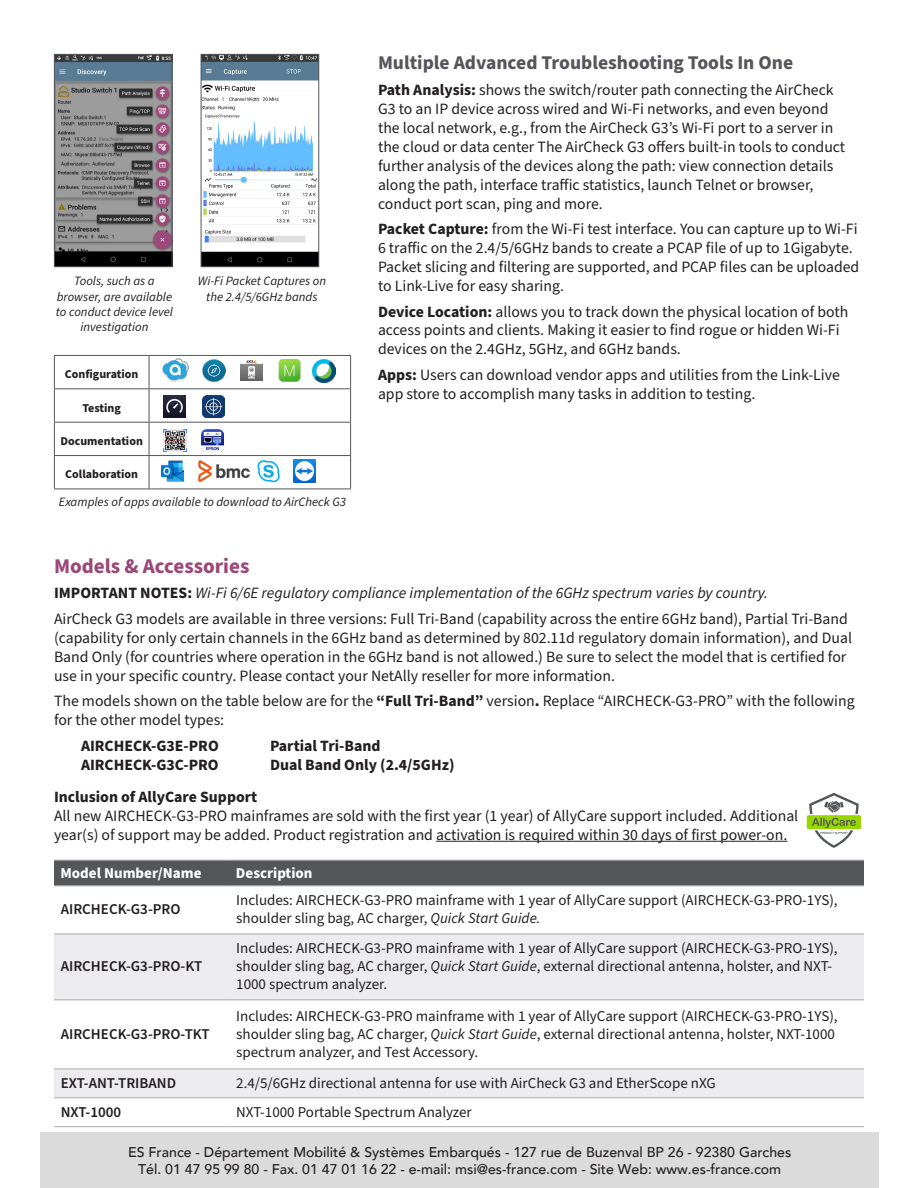
<style>
.page{position:relative;width:918px;height:1188px;background:#fff}
.page>*{position:absolute;margin:0;border:0;box-sizing:border-box;transform-origin:0 0}
.t1{font:700 21px "Source Sans Pro";color:#9a4878}
.t2{font:700 19.5px "Source Sans Pro";color:#54565a}
.t3{font:15.75px/18.9px "Source Sans Pro";color:#231f20}
.t4{font:italic 15.75px "Source Sans Pro";color:#231f20}
.t5{font:700 15.75px "Source Sans Pro";color:#231f20}
.t6{font:15px/18px "Source Sans Pro";color:#231f20}
.t7{font:600 15px "Source Sans Pro";color:#231f20}
.t8{font:700 15px "Source Sans Pro";color:#fff}
.t9{font:500 14.1px/17px "Avenir";color:#231f20;text-align:center}
.t10{font:italic 12.75px/15.3px "Source Sans Pro";color:#231f20;text-align:center}
.t11{font:700 12px "Source Sans Pro";color:#231f20}
.s1{font-weight:700}
.s2{font-weight:700;font-style:normal}
.s3{font-style:italic}
</style>
<div class="page">
<img style="left:313px;top:360px;width:22px;height:23px">
<hr style="left:54px;top:355px;width:95px;height:1px;background:#54565a">
<hr style="left:54px;top:356px;width:1px;height:32px;background:#54565a">
<hr style="left:149px;top:355px;width:202px;height:1px;background:#54565a">
<hr style="left:149px;top:356px;width:1px;height:32px;background:#54565a">
<hr style="left:350px;top:356px;width:1px;height:32px;background:#54565a">
<hr style="left:54px;top:388px;width:95px;height:1px;background:#54565a">
<hr style="left:54px;top:389px;width:1px;height:33px;background:#54565a">
<hr style="left:149px;top:388px;width:202px;height:1px;background:#54565a">
<hr style="left:149px;top:389px;width:1px;height:33px;background:#54565a">
<hr style="left:350px;top:389px;width:1px;height:33px;background:#54565a">
<hr style="left:54px;top:422px;width:95px;height:1px;background:#54565a">
<hr style="left:54px;top:423px;width:1px;height:32px;background:#54565a">
<hr style="left:149px;top:422px;width:202px;height:1px;background:#54565a">
<hr style="left:149px;top:423px;width:1px;height:32px;background:#54565a">
<hr style="left:350px;top:423px;width:1px;height:32px;background:#54565a">
<hr style="left:54px;top:455px;width:95px;height:1px;background:#54565a">
<hr style="left:54px;top:456px;width:1px;height:33px;background:#54565a">
<hr style="left:149px;top:455px;width:202px;height:1px;background:#54565a">
<hr style="left:149px;top:456px;width:1px;height:33px;background:#54565a">
<hr style="left:350px;top:456px;width:1px;height:33px;background:#54565a">
<hr style="left:54px;top:489px;width:95px;height:1px;background:#54565a">
<hr style="left:149px;top:489px;width:202px;height:1px;background:#54565a">
<img style="left:279px;top:359px;width:21px;height:22px">
<img style="left:162px;top:358px;width:27px;height:24px">
<img style="left:241px;top:360px;width:22px;height:21px">
<img style="left:202px;top:359px;width:23px;height:22px">
<img style="left:164px;top:396px;width:22px;height:22px">
<img style="left:202px;top:396px;width:22px;height:22px">
<img style="left:164px;top:430px;width:22px;height:22px">
<img style="left:202px;top:430px;width:22px;height:22px">
<img style="left:161px;top:460px;width:22px;height:22px">
<img style="left:199px;top:460px;width:50px;height:22px">
<img style="left:258px;top:460px;width:22px;height:22px">
<img style="left:293px;top:460px;width:23px;height:22px">
<hr style="left:436px;top:841px;width:351px;height:1px;background:#231f20">
<div style="left:54px;top:861px;width:810px;height:24px;background:#54565a"></div>
<svg style="left:54px;top:935px;width:810px;height:162px;fill:#ececee"></svg>
<svg style="left:54px;top:1098px;width:810px;height:1px"></svg>
<hr style="left:54px;top:860px;width:176px;height:1px;background:#a9aaac">
<hr style="left:230px;top:860px;width:634px;height:1px;background:#a9aaac">
<hr style="left:54px;top:885px;width:176px;height:1px;background:#a9aaac">
<hr style="left:230px;top:885px;width:634px;height:1px;background:#a9aaac">
<hr style="left:54px;top:934px;width:176px;height:1px;background:#a9aaac">
<hr style="left:230px;top:934px;width:634px;height:1px;background:#a9aaac">
<hr style="left:54px;top:999px;width:176px;height:1px;background:#a9aaac">
<hr style="left:230px;top:999px;width:634px;height:1px;background:#a9aaac">
<hr style="left:54px;top:1069px;width:176px;height:1px;background:#a9aaac">
<hr style="left:230px;top:1069px;width:634px;height:1px;background:#a9aaac">
<hr style="left:54px;top:1097px;width:176px;height:1px;background:#a9aaac">
<hr style="left:230px;top:1097px;width:634px;height:1px;background:#a9aaac">
<hr style="left:54px;top:1126px;width:176px;height:1px;background:#a9aaac">
<hr style="left:230px;top:1126px;width:634px;height:1px;background:#a9aaac">
<div style="left:807px;top:815px;width:54px;height:14px;background:#97d700;border-radius:2px"></div>
<svg style="left:809px;top:793px;width:50px;height:55px"></svg>
<img style="left:56px;top:56px;width:114px;height:209px">
<div style="left:54px;top:54px;width:118px;height:213px;border:1px solid #54565a"></div>
<img style="left:203px;top:56px;width:114px;height:209px">
<div style="left:201px;top:54px;width:118px;height:213px;border:1px solid #54565a"></div>
<div style="left:40px;top:1132px;width:839px;height:56px;background:#dbdbdb"></div>
<p class="t10" style="left:56px;top:274px;width:118px">Tools, such as a browser, are available to conduct device level investigation</p>
<p class="t10" style="left:198px;top:274px;width:130px">Wi-Fi Packet Captures on the 2.4/5/6GHz bands</p>
<p class="t11" style="left:65px;top:366px;width:75px">Configuration</p>
<p class="t11" style="left:82px;top:399px;width:40px">Testing</p>
<p class="t11" style="left:60px;top:433px;width:84px">Documentation</p>
<p class="t11" style="left:65px;top:466px;width:74px">Collaboration</p>
<p class="t10" style="left:59px;top:495px;width:289px">Examples of apps available to download to AirCheck G3</p>
<p class="t2" style="left:378px;top:50px;width:417px">Multiple Advanced Troubleshooting Tools In One</p>
<p class="t3" style="left:378px;top:81px;width:469px"><span class="s1">Path Analysis:</span> shows the switch/router path connecting the AirCheck G3 to an IP device across wired and Wi-Fi networks, and even beyond the local network, e.g., from the AirCheck G3’s Wi-Fi port to a server in the cloud or data center The AirCheck G3 offers built-in tools to conduct further analysis of the devices along the path: view connection details along the path, interface traffic statistics, launch Telnet or browser, conduct port scan, ping and more.</p>
<p class="t3" style="left:378px;top:220px;width:483px"><span class="s1">Packet Capture:</span> from the Wi-Fi test interface. You can capture up to Wi-Fi 6 traffic on the 2.4/5/6GHz bands to create a PCAP file of up to 1Gigabyte.<br>Packet slicing and filtering are supported, and PCAP files can be uploaded to Link-Live for easy sharing.</p>
<p class="t3" style="left:378px;top:302px;width:472px"><span class="s1">Device Location:</span> allows you to track down the physical location of both access points and clients. Making it easier to find rogue or hidden Wi-Fi devices on the 2.4GHz, 5GHz, and 6GHz bands.</p>
<p class="t3" style="left:378px;top:366px;width:463px"><span class="s1">Apps:</span> Users can download vendor apps and utilities from the Link-Live app store to accomplish many tasks in addition to testing.</p>
<p class="t1" style="left:54px;top:552px;width:197px">Models &amp; Accessories</p>
<p class="t4" style="left:54px;top:583px;width:716px"><span class="s2">IMPORTANT NOTES:</span> Wi-Fi 6/6E regulatory compliance implementation of the 6GHz spectrum varies by country.</p>
<p class="t3" style="left:54px;top:610px;width:800px">AirCheck G3 models are available in three versions: Full Tri-Band (capability across the entire 6GHz band), Partial Tri-Band (capability for only certain channels in the 6GHz band as determined by 802.11d regulatory domain information), and Dual Band Only (for countries where operation in the 6GHz band is not allowed.) Be sure to select the model that is certified for use in your specific country. Please contact your NetAlly reseller for more information.</p>
<p class="t3" style="left:54px;top:692px;width:802px">The models shown on the table below are for the <span class="s1">“Full Tri-Band”</span> version<span class="s1">.</span> Replace “AIRCHECK-G3-PRO” with the following for the other model types:</p>
<p class="t5" style="left:81px;top:735px;width:139px">AIRCHECK-G3E-PRO</p>
<p class="t5" style="left:270px;top:735px;width:112px">Partial Tri-Band</p>
<p class="t5" style="left:81px;top:754px;width:139px">AIRCHECK-G3C-PRO</p>
<p class="t5" style="left:270px;top:754px;width:186px">Dual Band Only (2.4/5GHz)</p>
<p class="t3" style="left:54px;top:788px;width:746px"><span class="s1">Inclusion of AllyCare Support<br></span>All new AIRCHECK-G3-PRO mainframes are sold with the first year (1 year) of AllyCare support included. Additional year(s) of support may be added. Product registration and activation is required within 30 days of first power-on.</p>
<p class="t8" style="left:60px;top:863px;width:142px">Model Number/Name</p>
<p class="t8" style="left:236px;top:863px;width:78px">Description</p>
<p class="t7" style="left:61px;top:899px;width:121px">AIRCHECK-G3-PRO</p>
<p class="t6" style="left:236px;top:892px;width:603px">Includes: AIRCHECK-G3-PRO mainframe with 1 year of AllyCare support (AIRCHECK-G3-PRO-1YS), shoulder sling bag, AC charger, <span class="s3">Quick Start Guide.</span></p>
<p class="t7" style="left:61px;top:956px;width:143px">AIRCHECK-G3-PRO-KT</p>
<p class="t6" style="left:236px;top:940px;width:603px">Includes: AIRCHECK-G3-PRO mainframe with 1 year of AllyCare support (AIRCHECK-G3-PRO-1YS), shoulder sling bag, AC charger, <span class="s3">Quick Start Guide</span>, external directional antenna, holster, and NXT-<br>1000 spectrum analyzer.</p>
<p class="t7" style="left:61px;top:1024px;width:150px">AIRCHECK-G3-PRO-TKT</p>
<p class="t6" style="left:236px;top:1007px;width:603px">Includes: AIRCHECK-G3-PRO mainframe with 1 year of AllyCare support (AIRCHECK-G3-PRO-1YS), shoulder sling bag, AC charger, <span class="s3">Quick Start Guide</span>, external directional antenna, holster, NXT-1000 spectrum analyzer, and Test Accessory.</p>
<p class="t7" style="left:61px;top:1073px;width:117px">EXT-ANT-TRIBAND</p>
<p class="t6" style="left:236px;top:1074px;width:481px">2.4/5/6GHz directional antenna for use with AirCheck G3 and EtherScope nXG</p>
<p class="t7" style="left:61px;top:1102px;width:62px">NXT-1000</p>
<p class="t6" style="left:236px;top:1103px;width:237px">NXT-1000 Portable Spectrum Analyzer</p>
<p class="t9" style="left:128px;top:1143px;width:665px">ES France - Département Mobilité &amp; Systèmes Embarqués - 127 rue de Buzenval BP 26 - 92380 Garches<br>Tél. 01 47 95 99 80 - Fax. 01 47 01 16 22 - e-mail: msi@es-france.com - Site Web: www.es-france.com</p>
</div>
